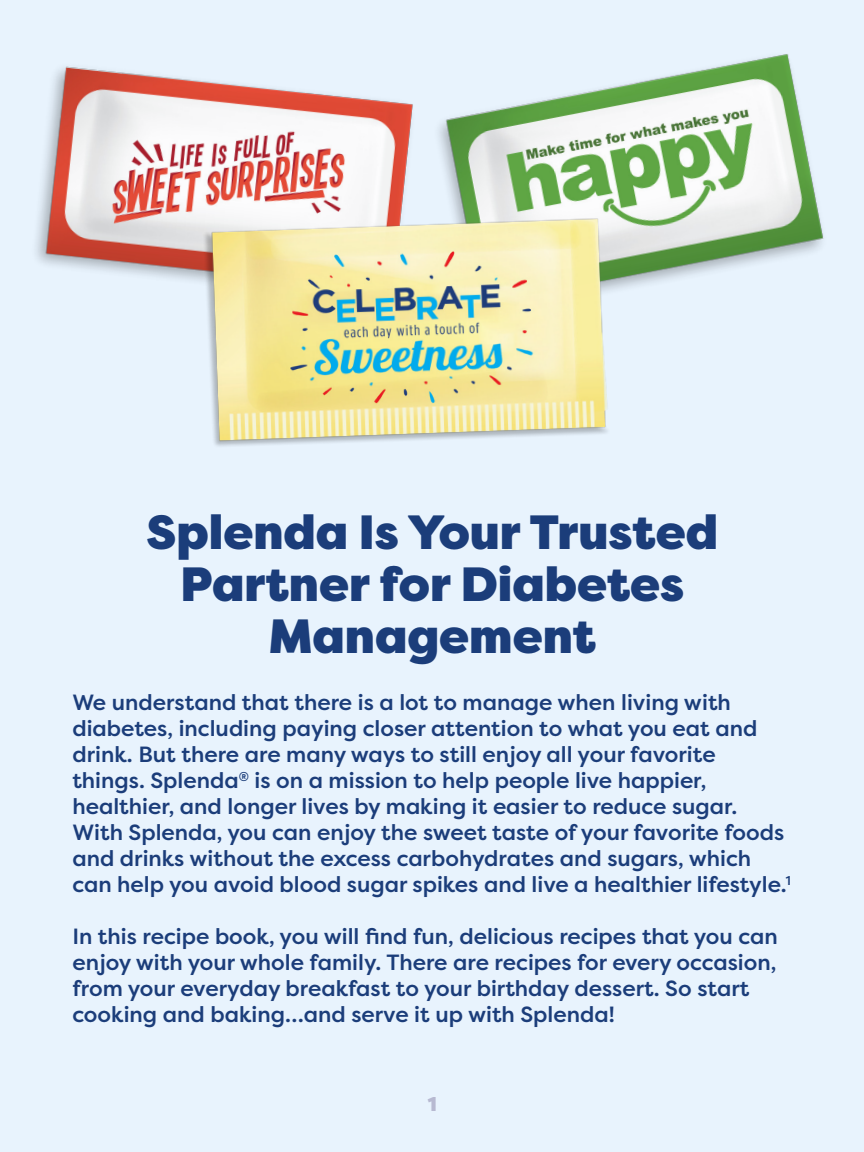
<style>
.page{position:relative;width:864px;height:1152px;background:#e8f3fd}
.page>*{position:absolute;margin:0;border:0;box-sizing:border-box;transform-origin:0 0}
.t1{font:900 48px/52px "Filson Pro";color:#1b3d7a;text-align:center}
.t2{font:500 22px/26px "Filson Pro";color:#1b3d7a}
.t3{font:900 20px "Filson Pro";color:#b7b9d1}
</style>
<div class="page">
<img style="left:36px;top:66px;width:351px;height:211px">
<img style="left:387px;top:54px;width:437px;height:229px">
<img style="left:163px;top:209px;width:483px;height:237px">
<p class="t1" style="left:147px;top:507px;width:573px">Splenda Is Your Trusted<br>Partner for Diabetes<br>Management</p>
<p class="t2" style="left:72px;top:689px;width:720px">We understand that there is a lot to manage when living with diabetes, including paying closer attention to what you eat and drink. But there are many ways to still enjoy all your favorite things. Splenda<sup>®</sup> is on a mission to help people live happier, healthier, and longer lives by making it easier to reduce sugar.<br>With Splenda, you can enjoy the sweet taste of your favorite foods and drinks without the excess carbohydrates and sugars, which can help you avoid blood sugar spikes and live a healthier lifestyle.<sup>1</sup></p>
<p class="t2" style="left:72px;top:923px;width:707px">In this recipe book, you will find fun, delicious recipes that you can enjoy with your whole family. There are recipes for every occasion, from your everyday breakfast to your birthday dessert. So start cooking and baking…and serve it up with Splenda!</p>
<p class="t3" style="left:428px;top:1091px;width:11px">1</p>
</div>
